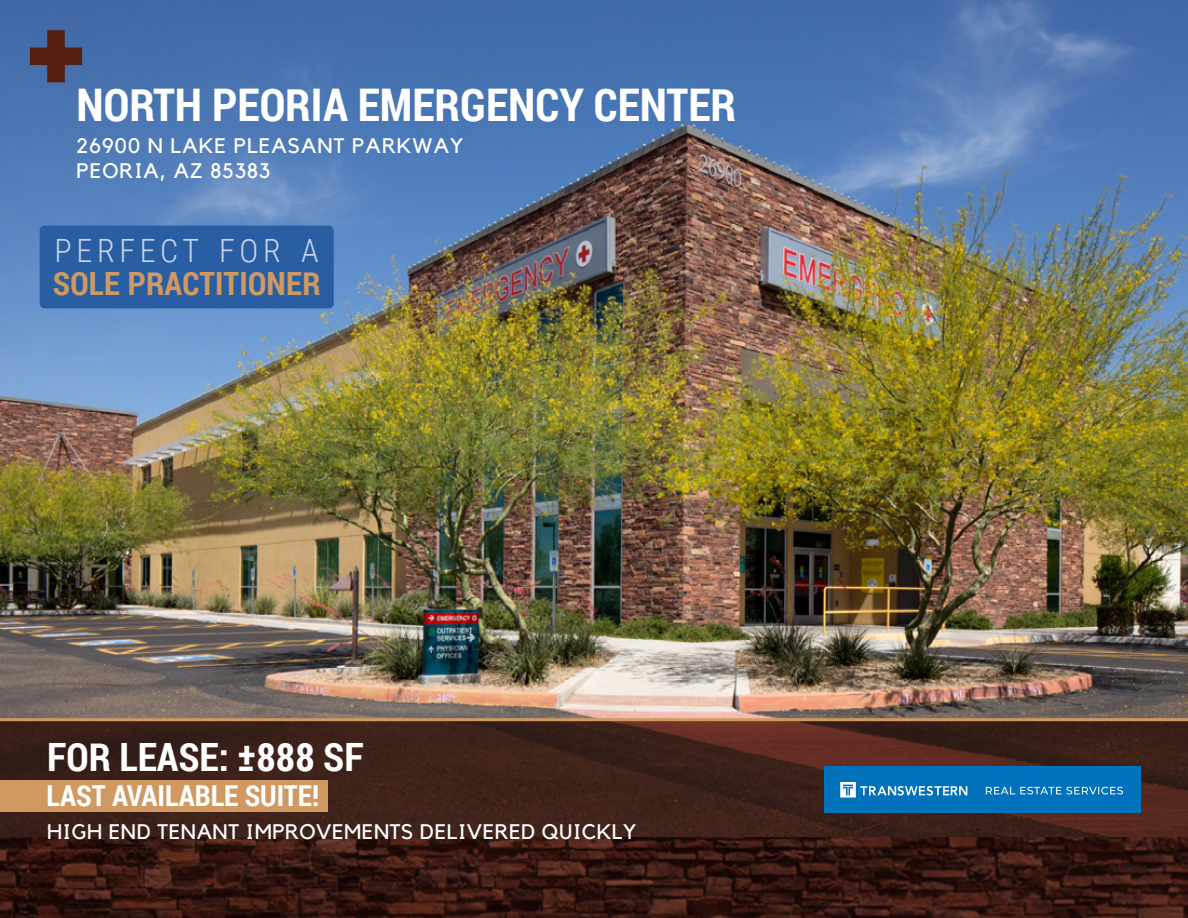
<style>
.page{position:relative;width:1188px;height:918px;background:#fff}
.page>*{position:absolute;margin:0;border:0;box-sizing:border-box;transform-origin:0 0}
.t1{font:700 45px "Roboto Condensed";color:#fff}
.t2{font:700 39px "Roboto Condensed";color:#fff}
.t3{font:700 32.1px "Roboto Condensed";letter-spacing:.01em;color:#cf9961}
.t4{font:300 32.1px "Roboto Condensed";letter-spacing:.145em;color:#c9d5ed}
.t5{font:700 28.8px "Roboto Condensed";color:#fff}
.t6{font:21px "Kollektif";letter-spacing:.025em;color:#fff}
.t7{font:21px/25.2px "Kollektif";letter-spacing:.05em;color:#fff}
</style>
<div class="page">
<img style="left:0;top:0;width:1188px;height:718px">
<svg style="left:0;top:721px;width:1188px;height:197px;background:#3a1d16"></svg>
<hr style="left:0;top:718px;width:1188px;height:3px;background:#cf9961">
<div style="left:40px;top:226px;width:294px;height:82px;background:#2a5ea3;border-radius:5px"></div>
<div style="left:0;top:780px;width:328px;height:32px;background:#cf9961"></div>
<svg style="left:30px;top:30px;width:52px;height:52px;background:#4e4153"></svg>
<div style="left:825px;top:766px;width:316px;height:47px;background:#0072bc"></div>
<svg style="left:840px;top:782px;width:127px;height:16px"></svg>
<svg style="left:986px;top:787px;width:137px;height:7px"></svg>
<h1 class="t1" style="left:76px;top:73px;width:661px">NORTH PEORIA EMERGENCY CENTER</h1>
<p class="t7" style="left:76px;top:133px;width:388px">26900 N LAKE PLEASANT PARKWAY<br>PEORIA, AZ 85383</p>
<h3 class="t4" style="left:55px;top:228px;width:266px">PERFECT FOR A</h3>
<h3 class="t3" style="left:53px;top:261px;width:269px">SOLE PRACTITIONER</h3>
<h2 class="t2" style="left:47px;top:730px;width:318px">FOR LEASE: ±888 SF</h2>
<h3 class="t5" style="left:46px;top:776px;width:274px">LAST AVAILABLE SUITE!</h3>
<p class="t6" style="left:47px;top:819px;width:591px">HIGH END TENANT IMPROVEMENTS DELIVERED QUICKLY</p>
</div>
